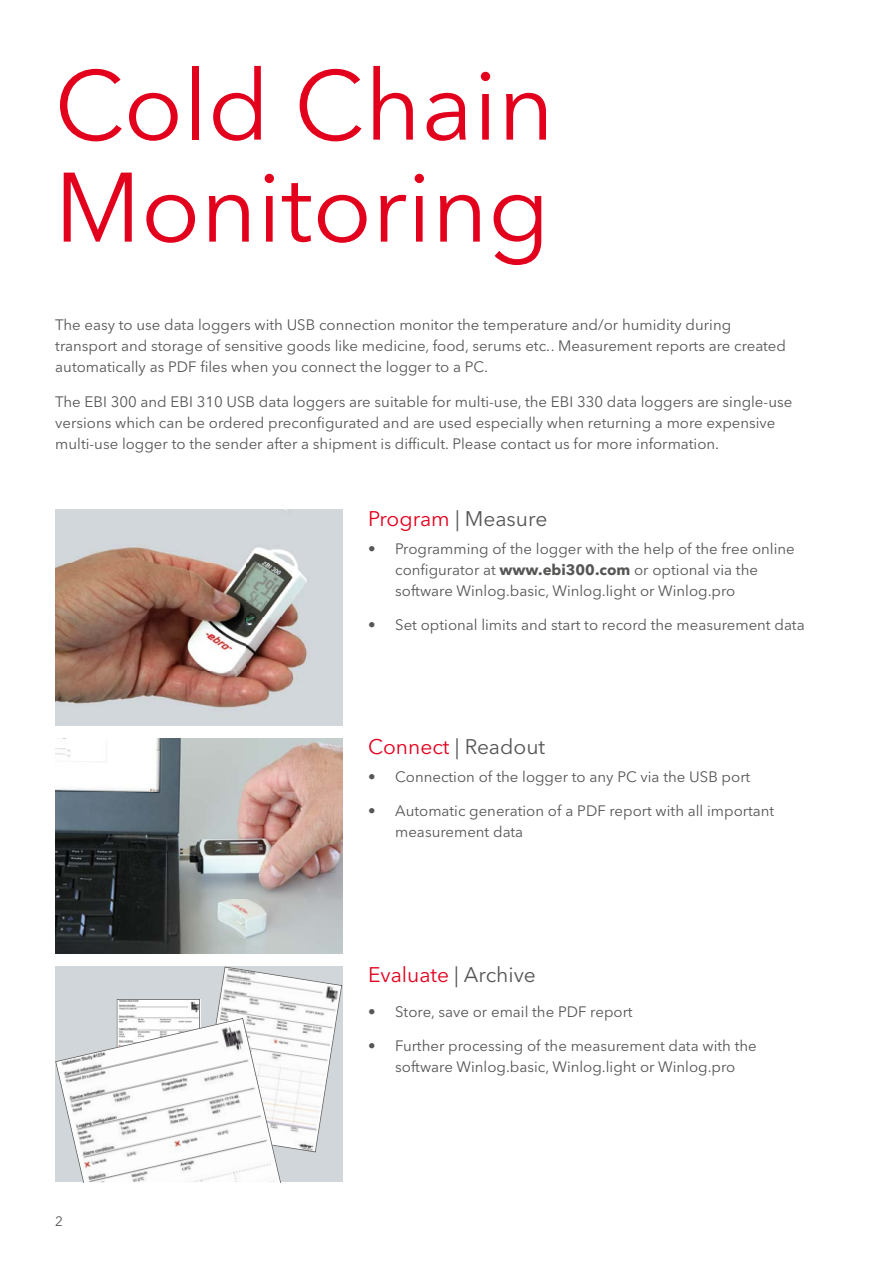
<style>
.page{position:relative;width:893px;height:1263px;background:#fff}
.page>*{position:absolute;margin:0;border:0;box-sizing:border-box;transform-origin:0 0}
.t1{font:97.5px/102px "Avenir Next LT Pro";color:#e3001d}
.t2{font:21px "Avenir Next LT Pro";color:#565655}
.t3{font:21px "Avenir Next LT Pro";color:#e3001d}
.t4{font:15px/21px "Avenir Next LT Pro";color:#565655}
.t5{font:13.5px "Avenir Next LT Pro";color:#565655}
.s1{color:#e3001d}
.s2{font-weight:700}
.s3{color:#565655}
</style>
<div class="page">
<img style="left:55px;top:510px;width:288px;height:215px">
<img style="left:55px;top:738px;width:288px;height:216px">
<svg style="left:55px;top:966px;width:287px;height:216px"></svg>
<h1 class="t1" style="left:55px;top:55px;width:501px">Cold Chain<br>Monitoring</h1>
<p class="t4" style="left:55px;top:315px;width:732px">The easy to use data loggers with USB connection monitor the temperature and/or humidity during transport and storage of sensitive goods like medicine, food, serums etc.. Measurement reports are created automatically as PDF files when you connect the logger to a PC.</p>
<p class="t4" style="left:55px;top:391px;width:738px">The EBI 300 and EBI 310 USB data loggers are suitable for multi-use, the EBI 330 data loggers are single-use versions which can be ordered preconfigurated and are used especially when returning a more expensive multi-use logger to the sender after a shipment is difficult. Please contact us for more information.</p>
<h2 class="t2" style="left:368px;top:506px;width:181px"><span class="s1">Program</span> | Measure</h2>
<p class="t4" style="left:395px;top:538px;width:401px;text-indent:-27px">• Programming of the logger with the help of the free online configurator at <span class="s2">www.ebi300.com</span> or optional via the software Winlog.basic, Winlog.light or Winlog.pro</p>
<p class="t4" style="left:368px;top:614px;width:438px">• Set optional limits and start to record the measurement data</p>
<h2 class="t2" style="left:368px;top:734px;width:178px"><span class="s1">Connect</span> | Readout</h2>
<p class="t4" style="left:368px;top:766px;width:384px">• Connection of the logger to any PC via the USB port</p>
<p class="t4" style="left:395px;top:801px;width:381px;text-indent:-27px">• Automatic generation of a PDF report with all important measurement data</p>
<p class="t5" style="left:55px;top:1213px;width:9px">2</p>
<h2 class="t3" style="left:368px;top:963px;width:169px">Evaluate <span class="s3">| Archive</span></h2>
<p class="t4" style="left:368px;top:1001px;width:266px">• Store, save or email the PDF report</p>
<p class="t4" style="left:368px;top:1036px;width:390px;text-align:center">• Further processing of the measurement data with the software Winlog.basic, Winlog.light or Winlog.pro</p>
</div>
